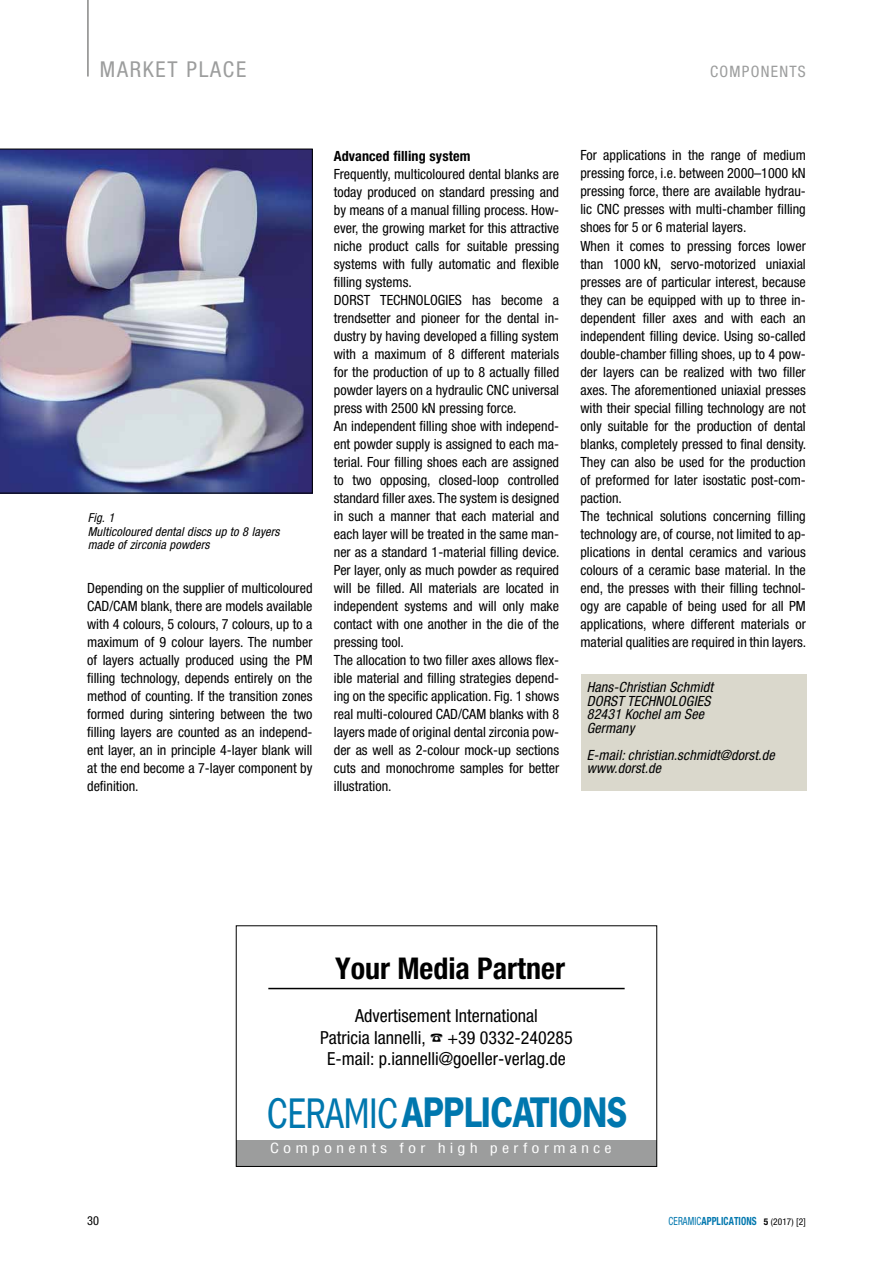
<style>
.page{position:relative;width:893px;height:1263px;background:#fff}
.page>*{position:absolute;margin:0;border:0;box-sizing:border-box;transform-origin:0 0}
.t1{font:700 41.1px "Hamburg";letter-spacing:.01em;color:#0077ae;scale:.82 1}
.t2{font:700 condensed 30px "Helvetica Neue";color:#000}
.t3{font:condensed 21.9px "Helvetica Neue";letter-spacing:.08em;color:#9c9d9d}
.t4{font:condensed 18px/21.6px "Helvetica Neue";color:#000;text-align:center}
.t5{font:condensed 15.75px "Helvetica Neue";letter-spacing:.08em;color:#9c9d9d}
.t6{font:condensed 14.1px/18px "Helvetica Neue";color:#000}
.t7{font:italic condensed 14.1px/13.5px "Helvetica Neue";letter-spacing:.01em;color:#000}
.t8{font:700 condensed 14.1px "Helvetica Neue";letter-spacing:.01em;color:#000}
.t9{font:condensed 13.65px "Helvetica";letter-spacing:.25em;color:#fff;scale:1.18 1}
.t10{font:italic condensed 12.3px/13.5px "Helvetica Neue";letter-spacing:.01em;color:#000}
.t11{font:condensed 12.3px "Helvetica Neue";color:#000}
.t12{font:700 condensed 11.25px "Helvetica Neue";letter-spacing:.01em;color:#0077ae;scale:.83 1}
.s1{font-weight:400}
.s2{font-size:9.3px;color:#000}
.s3{font-weight:400;font-size:9.3px;color:#000}
</style>
<div class="page">
<hr style="left:87px;top:0;width:2px;height:77px;background:#878786">
<div style="left:581px;top:674px;width:225px;height:117px;background:#dad8cc"></div>
<img style="left:0;top:149px;width:313px;height:344px">
<div style="left:236px;top:1140px;width:421px;height:27px;background:#9c9d9d"></div>
<hr style="left:268px;top:988px;width:357px;height:1px;background:#000">
<div style="left:236px;top:925px;width:421px;height:242px;border:1px solid #000"></div>
<h3 class="t3" style="left:100px;top:56px;width:148px">MARKET PLACE</h3>
<p class="t5" style="left:710px;top:62px;width:97px">COMPONENTS</p>
<p class="t10" style="left:88px;top:511px;width:193px">Fig. 1<br>Multicoloured dental discs up to 8 layers made of zirconia powders</p>
<p class="t6" style="left:87px;top:579px;width:227px;text-align:justify">Depending on the supplier of multicoloured CAD/CAM blank, there are models available with 4 colours, 5 colours, 7 colours, up to a maximum of 9 colour layers. The number of layers actually produced using the PM filling technology, depends entirely on the method of counting. If the transition zones formed during sintering between the two filling layers are counted as an independ&shy;ent layer, an in principle 4-layer blank will at the end become a 7-layer component by definition.</p>
<p class="t8" style="left:334px;top:147px;width:138px">Advanced filling system</p>
<p class="t6" style="left:334px;top:165px;width:227px">Frequently, multicoloured dental blanks are today produced on standard pressing and by means of a manual filling process. How&shy;ever, the growing market for this attractive niche product calls for suitable pressing systems with fully automatic and flexible filling systems.<br>DORST TECHNOLOGIES has become a trendsetter and pioneer for the dental in&shy;dustry by having developed a filling system with a maximum of 8 different materials for the production of up to 8 actually filled powder layers on a hydraulic CNC universal press with 2500 kN pressing force.<br>An independent filling shoe with independ&shy;ent powder supply is assigned to each ma&shy;terial. Four filling shoes each are assigned to two opposing, closed-loop controlled standard filler axes. The system is designed in such a manner that each material and each layer will be treated in the same man&shy;ner as a standard 1-material filling device.<br>Per layer, only as much powder as required will be filled. All materials are located in independent systems and will only make contact with one another in the die of the pressing tool.<br>The allocation to two filler axes allows flex&shy;ible material and filling strategies depend&shy;ing on the specific application. Fig. 1 shows real multi-coloured CAD/CAM blanks with 8 layers made of original dental zirconia pow&shy;der as well as 2-colour mock-up sections cuts and monochrome samples for better illustration.</p>
<p class="t6" style="left:580px;top:146px;width:227px">For applications in the range of medium pressing force, i.e. between 2000–1000 kN pressing force, there are available hydrau&shy;lic CNC presses with multi-chamber filling shoes for 5 or 6 material layers.<br>When it comes to pressing forces lower than 1000 kN, servo-motorized uniaxial presses are of particular interest, because they can be equipped with up to three in&shy;dependent filler axes and with each an independent filling device. Using so-called double-chamber filling shoes, up to 4 pow&shy;der layers can be realized with two filler axes. The aforementioned uniaxial presses with their special filling technology are not only suitable for the production of dental blanks, completely pressed to final density.<br>They can also be used for the production of preformed for later isostatic post-com&shy;paction.<br>The technical solutions concerning filling technology are, of course, not limited to ap&shy;plications in dental ceramics and various colours of a ceramic base material. In the end, the presses with their filling technol&shy;ogy are capable of being used for all PM applications, where different materials or material qualities are required in thin layers.</p>
<p class="t7" style="left:587px;top:680px;width:128px">Hans-Christian Schmidt<br>DORST TECHNOLOGIES<br>82431 Kochel am See<br>Germany</p>
<p class="t7" style="left:587px;top:748px;width:189px">E-mail: christian.schmidt@dorst.de www.dorst.de</p>
<h2 class="t2" style="left:335px;top:950px;width:231px">Your Media Partner</h2>
<p class="t4" style="left:320px;top:1005px;width:254px">Advertisement International<br>Patricia Iannelli, +39 0332-240285<br>E-mail: p.iannelli@goeller-verlag.de</p>
<h1 class="t1" style="left:267px;top:1088px;width:440px"><span class="s1">CERAMIC</span>APPLICATIONS</h1>
<p class="t9" style="left:270px;top:1139px;width:291px">Components for high performance</p>
<p class="t11" style="left:87px;top:1213px;width:14px">30</p>
<p class="t12" style="left:669px;top:1214px;width:167px"><span class="s1">CERAMIC</span>APPLICATIONS <span class="s2">5</span> <span class="s3">(2017) [2]</span></p>
</div>
